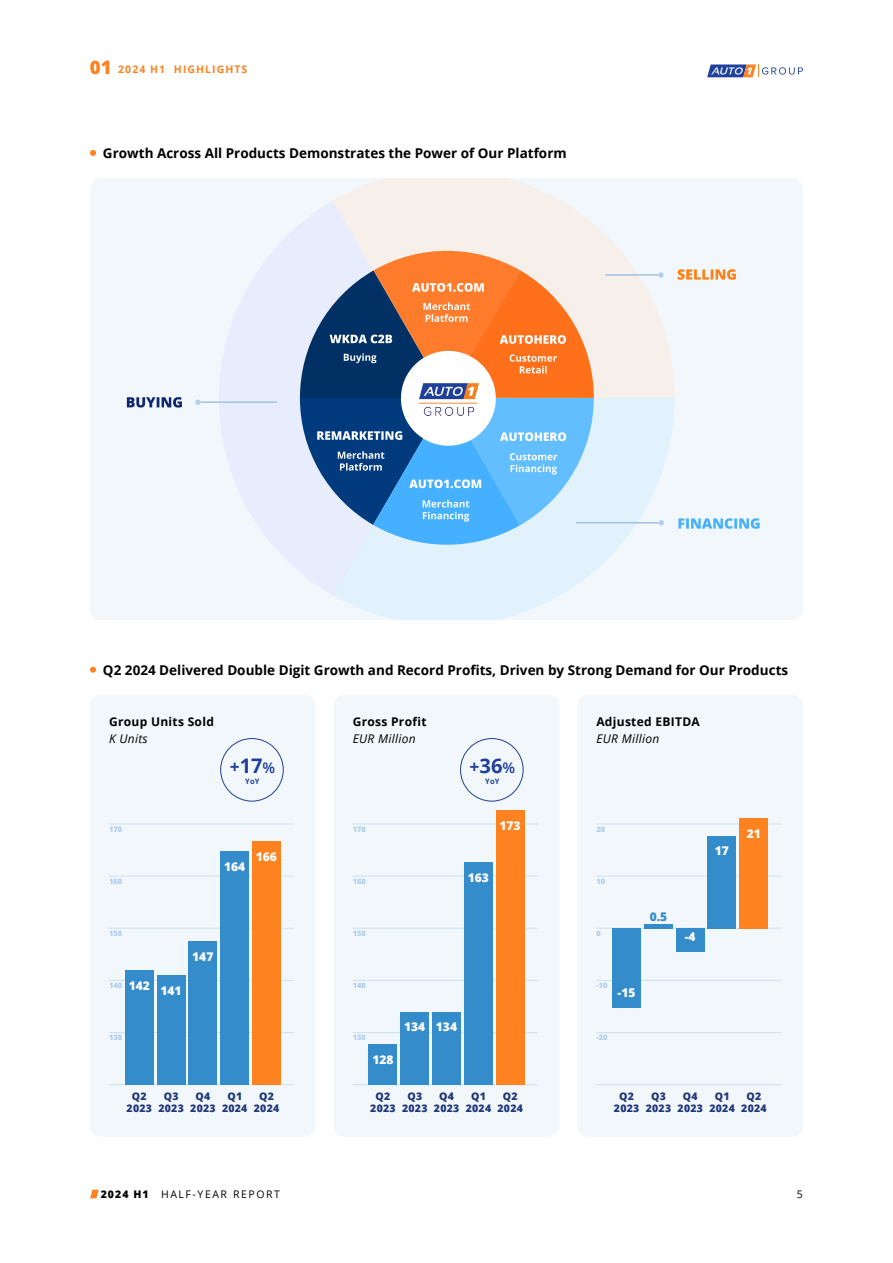
<style>
.page{position:relative;width:893px;height:1263px;background:#fff}
.page>*{position:absolute;margin:0;border:0;box-sizing:border-box;transform-origin:0 0}
.t1{font:700 20.1px "Open Sans";color:#21409a}
.t2{font:700 13.5px "Open Sans";color:#000}
.t3{font:700 12px "Open Sans";letter-spacing:.025em;color:#000}
.t4{font:800 12px "Open Sans";color:#fff}
.t5{font:italic 12px "Open Sans";letter-spacing:.025em;color:#000}
.t6{font:800 12px "Open Sans";color:#358ccb}
.t7{font:800 10.5px/12.6px "Open Sans";letter-spacing:.025em;color:#213879;text-align:center}
.t8{font:10.5px "Open Sans";letter-spacing:.15em;color:#000}
.t9{font:700 10.5px "Open Sans";letter-spacing:.1em;color:#ff8220}
.t10{font:800 7.5px "Open Sans";color:#afceec}
.t11{font:700 7.5px "Open Sans";letter-spacing:.025em;color:#21409a}
.s1{font-weight:800;font-size:18.6px}
.s2{font-size:17.4px}
.s3{font-weight:600;font-size:14.7px}
.s4{font-weight:800}
</style>
<div class="page">
<svg style="left:90px;top:1190px;width:9px;height:8px"></svg>
<svg style="left:707px;top:64px;width:96px;height:13px"></svg>
<div style="left:90px;top:178px;width:713px;height:442px;background:#f2f7fc"></div>
<svg style="left:560px;top:200px;width:115px;height:197px;fill:#f7efea"></svg>
<svg style="left:332px;top:178px;width:228px;height:23px;fill:#f7efea"></svg>
<svg style="left:219px;top:552px;width:114px;height:44px;fill:#f2f7fc"></svg>
<svg style="left:333px;top:552px;width:228px;height:68px;background:#e4f2fc"></svg>
<svg style="left:447px;top:397px;width:228px;height:198px;fill:#e2f2fd"></svg>
<div style="left:702px;top:294px;width:80px;height:17px;background:#f2f7fc"></div>
<div style="left:702px;top:483px;width:100px;height:17px;background:#f2f7fc"></div>
<div style="left:90px;top:389px;width:83px;height:17px;background:#f2f7fc"></div>
<svg style="left:219px;top:201px;width:375px;height:351px;background:#b7bac5"></svg>
<svg style="left:678px;top:269px;width:58px;height:11px"></svg>
<svg style="left:658px;top:272px;width:6px;height:6px"></svg>
<hr style="left:605px;top:274px;width:53px;height:2px;background:#a3c2e3">
<svg style="left:678px;top:518px;width:82px;height:11px"></svg>
<svg style="left:659px;top:520px;width:5px;height:5px"></svg>
<hr style="left:576px;top:522px;width:83px;height:1px;background:#a3c2e3">
<svg style="left:127px;top:397px;width:55px;height:11px"></svg>
<hr style="left:201px;top:401px;width:76px;height:2px;background:#a3c2e3">
<svg style="left:195px;top:399px;width:6px;height:6px"></svg>
<svg style="left:90px;top:150px;width:6px;height:6px"></svg>
<svg style="left:90px;top:667px;width:6px;height:6px"></svg>
<div style="left:577px;top:695px;width:226px;height:442px;background:#f1f7fb;border-radius:10px"></div>
<div style="left:334px;top:695px;width:225px;height:442px;background:#f1f7fb;border-radius:10px"></div>
<div style="left:90px;top:695px;width:226px;height:442px;background:#f1f7fb;border-radius:10px"></div>
<hr style="left:109px;top:823px;width:185px;height:1px;background:#cee1ee">
<hr style="left:353px;top:823px;width:185px;height:1px;background:#cee1ee">
<hr style="left:596px;top:823px;width:185px;height:1px;background:#cee1ee">
<hr style="left:109px;top:928px;width:185px;height:1px;background:#cee1ee">
<hr style="left:353px;top:928px;width:185px;height:1px;background:#cee1ee">
<hr style="left:596px;top:928px;width:185px;height:1px;background:#cee1ee">
<hr style="left:109px;top:980px;width:185px;height:1px;background:#cee1ee">
<hr style="left:353px;top:980px;width:185px;height:1px;background:#cee1ee">
<hr style="left:596px;top:980px;width:185px;height:1px;background:#cee1ee">
<hr style="left:109px;top:1032px;width:185px;height:1px;background:#cee1ee">
<hr style="left:353px;top:1032px;width:185px;height:1px;background:#cee1ee">
<hr style="left:596px;top:1032px;width:185px;height:1px;background:#cee1ee">
<hr style="left:109px;top:876px;width:185px;height:1px;background:#cee1ee">
<hr style="left:353px;top:876px;width:185px;height:1px;background:#cee1ee">
<hr style="left:596px;top:876px;width:185px;height:1px;background:#cee1ee">
<hr style="left:109px;top:1084px;width:185px;height:1px;background:#cee1ee">
<hr style="left:353px;top:1084px;width:185px;height:1px;background:#cee1ee">
<hr style="left:596px;top:1084px;width:185px;height:1px;background:#cee1ee">
<div style="left:125px;top:970px;width:28px;height:114px;background:#358ccb"></div>
<div style="left:369px;top:1043px;width:28px;height:41px;background:#358ccb"></div>
<div style="left:613px;top:928px;width:28px;height:80px;background:#358ccb"></div>
<div style="left:157px;top:975px;width:28px;height:109px;background:#358ccb"></div>
<div style="left:401px;top:1012px;width:28px;height:72px;background:#358ccb"></div>
<div style="left:189px;top:941px;width:28px;height:143px;background:#358ccb"></div>
<div style="left:432px;top:1012px;width:28px;height:72px;background:#358ccb"></div>
<div style="left:708px;top:835px;width:28px;height:93px;background:#358ccb"></div>
<div style="left:644px;top:924px;width:28px;height:5px;background:#358ccb"></div>
<div style="left:221px;top:851px;width:28px;height:233px;background:#358ccb"></div>
<div style="left:464px;top:862px;width:28px;height:222px;background:#358ccb"></div>
<div style="left:676px;top:928px;width:28px;height:23px;background:#358ccb"></div>
<div style="left:252px;top:841px;width:28px;height:243px;background:#ff8220"></div>
<div style="left:496px;top:810px;width:28px;height:274px;background:#ff8220"></div>
<div style="left:740px;top:818px;width:28px;height:110px;background:#ff8220"></div>
<div style="left:220px;top:738px;width:64px;height:63px;border:1px solid #21409a;border-radius:50%"></div>
<div style="left:460px;top:738px;width:63px;height:63px;border:1px solid #21409a;border-radius:50%"></div>
<p class="t9" style="left:90px;top:61px;width:159px"><span class="s1">01</span> 2024 h1 HIGHLIGHTS</p>
<p class="t2" style="left:103px;top:144px;width:465px">Growth Across All Products Demonstrates the Power of Our Platform</p>
<p class="t2" style="left:103px;top:660px;width:687px">Q2 2024 Delivered Double Digit Growth and Record Profits, Driven by Strong Demand for Our Products</p>
<p class="t3" style="left:596px;top:713px;width:105px">Adjusted EBITDA</p>
<p class="t5" style="left:596px;top:730px;width:65px">EUR Million</p>
<p class="t3" style="left:353px;top:713px;width:75px">Gross Profit</p>
<p class="t5" style="left:353px;top:730px;width:65px">EUR Million</p>
<p class="t3" style="left:109px;top:713px;width:106px">Group Units Sold</p>
<p class="t5" style="left:109px;top:730px;width:40px">K Units</p>
<h1 class="t1" style="left:230px;top:752px;width:47px"><span class="s2">+</span>17<span class="s3">%</span></h1>
<p class="t11" style="left:245px;top:776px;width:16px">YoY</p>
<h1 class="t1" style="left:470px;top:752px;width:47px"><span class="s2">+</span>36<span class="s3">%</span></h1>
<p class="t11" style="left:485px;top:776px;width:16px">YoY</p>
<p class="t4" style="left:500px;top:816px;width:23px">173</p>
<p class="t10" style="left:109px;top:824px;width:15px">170</p>
<p class="t10" style="left:353px;top:824px;width:15px">170</p>
<p class="t10" style="left:596px;top:824px;width:10px">20</p>
<p class="t4" style="left:224px;top:857px;width:23px">164</p>
<p class="t4" style="left:256px;top:847px;width:23px">166</p>
<p class="t4" style="left:468px;top:868px;width:23px">163</p>
<p class="t10" style="left:109px;top:876px;width:15px">160</p>
<p class="t10" style="left:353px;top:876px;width:15px">160</p>
<p class="t10" style="left:596px;top:876px;width:10px">10</p>
<p class="t10" style="left:109px;top:927px;width:15px">150</p>
<p class="t10" style="left:353px;top:927px;width:15px">150</p>
<p class="t10" style="left:596px;top:927px;width:6px">0</p>
<p class="t4" style="left:192px;top:947px;width:23px">147</p>
<p class="t4" style="left:129px;top:976px;width:23px">142</p>
<p class="t10" style="left:109px;top:979px;width:15px">140</p>
<p class="t10" style="left:353px;top:979px;width:15px">140</p>
<p class="t10" style="left:596px;top:979px;width:13px">-10</p>
<p class="t4" style="left:160px;top:981px;width:23px">141</p>
<p class="t4" style="left:618px;top:984px;width:19px">-15</p>
<p class="t4" style="left:404px;top:1018px;width:23px">134</p>
<p class="t4" style="left:436px;top:1018px;width:23px">134</p>
<p class="t10" style="left:109px;top:1032px;width:15px">130</p>
<p class="t10" style="left:353px;top:1032px;width:15px">130</p>
<p class="t10" style="left:596px;top:1032px;width:13px">-20</p>
<p class="t4" style="left:373px;top:1050px;width:23px">128</p>
<p class="t6" style="left:650px;top:907px;width:19px">0.5</p>
<p class="t4" style="left:685px;top:927px;width:12px">-4</p>
<p class="t4" style="left:715px;top:842px;width:16px">17</p>
<p class="t4" style="left:747px;top:825px;width:16px">21</p>
<p class="t7" style="left:127px;top:1089px;width:27px">Q2<br>2023</p>
<p class="t7" style="left:370px;top:1089px;width:27px">Q2<br>2023</p>
<p class="t7" style="left:614px;top:1089px;width:27px">Q2<br>2023</p>
<p class="t7" style="left:158px;top:1089px;width:27px">Q3<br>2023</p>
<p class="t7" style="left:402px;top:1089px;width:27px">Q3<br>2023</p>
<p class="t7" style="left:646px;top:1089px;width:27px">Q3<br>2023</p>
<p class="t7" style="left:190px;top:1089px;width:27px">Q4<br>2023</p>
<p class="t7" style="left:434px;top:1089px;width:27px">Q4<br>2023</p>
<p class="t7" style="left:678px;top:1089px;width:27px">Q4<br>2023</p>
<p class="t7" style="left:222px;top:1089px;width:27px">Q1<br>2024</p>
<p class="t7" style="left:466px;top:1089px;width:27px">Q1<br>2024</p>
<p class="t7" style="left:709px;top:1089px;width:27px">Q1<br>2024</p>
<p class="t7" style="left:254px;top:1089px;width:27px">Q2<br>2024</p>
<p class="t7" style="left:498px;top:1089px;width:27px">Q2<br>2024</p>
<p class="t7" style="left:741px;top:1089px;width:27px">Q2<br>2024</p>
<p class="t8" style="left:101px;top:1187px;width:181px"><span class="s4">2024 H1</span> HALF-YEAR REPORT</p>
<p class="t8" style="left:797px;top:1187px;width:8px">5</p>
</div>
